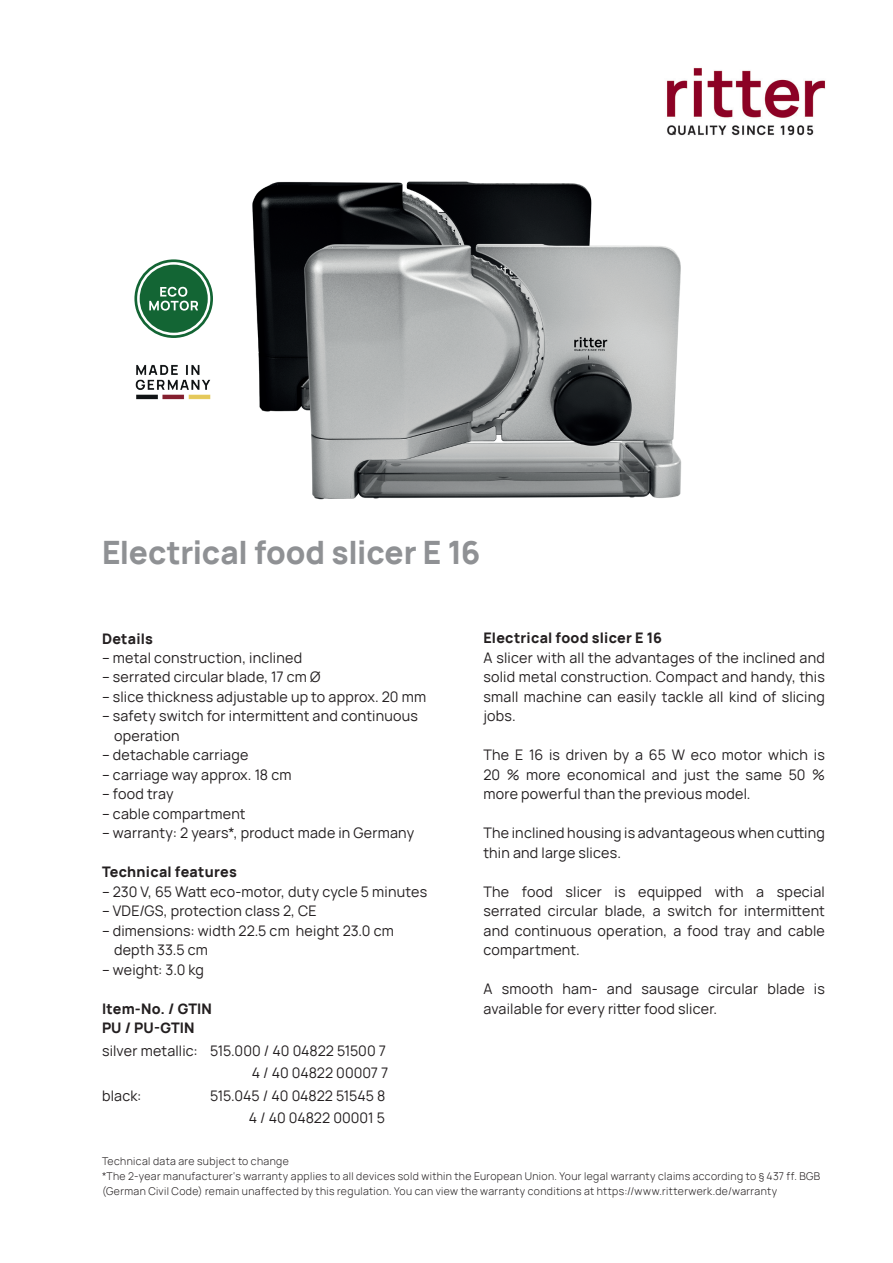
<style>
.page{position:relative;width:893px;height:1263px;background:#fff}
.page>*{position:absolute;margin:0;border:0;box-sizing:border-box;transform-origin:0 0}
.t1{font:800 31.5px "Manrope";letter-spacing:-.005em;color:#8f9194}
.t2{font:14.25px/19.5px "Manrope";letter-spacing:.015em;color:#231f20}
.t3{font:800 14.25px/19.5px "Manrope";letter-spacing:.015em;color:#231f20}
.t4{font:14.25px/22.5px "Manrope";letter-spacing:-.01em;color:#231f20;text-align:right}
.t5{font:14.25px "Manrope";letter-spacing:-.005em;color:#231f20}
.t6{font:300 10.5px/15px "Manrope";letter-spacing:.035em;color:#231f20}
</style>
<div class="page">
<img style="left:667px;top:67px;width:158px;height:69px">
<img style="left:252px;top:181px;width:430px;height:319px">
<svg style="left:134px;top:259px;width:79px;height:79px"></svg>
<img style="left:135px;top:364px;width:76px;height:36px">
<h1 class="t1" style="left:102px;top:526px;width:380px">Electrical food slicer E 16</h1>
<p class="t3" style="left:102px;top:627px;width:52px">Details</p>
<p class="t2" style="left:102px;top:647px;width:202px">– metal construction, inclined</p>
<p class="t2" style="left:102px;top:667px;width:220px">– serrated circular blade, 17 cm Ø</p>
<p class="t2" style="left:102px;top:686px;width:326px">– slice thickness adjustable up to approx. 20 mm</p>
<p class="t2" style="left:114px;top:706px;width:305px;text-indent:-12px">– safety switch for intermittent and continuous operation</p>
<p class="t2" style="left:102px;top:745px;width:148px">– detachable carriage</p>
<p class="t2" style="left:102px;top:764px;width:191px">– carriage way approx. 18 cm</p>
<p class="t2" style="left:102px;top:784px;width:73px">– food tray</p>
<p class="t2" style="left:102px;top:803px;width:145px">– cable compartment</p>
<p class="t2" style="left:102px;top:823px;width:314px">– warranty: 2 years*, product made in Germany</p>
<p class="t3" style="left:102px;top:861px;width:136px">Technical features</p>
<p class="t2" style="left:102px;top:881px;width:327px">– 230 V, 65 Watt eco-motor, duty cycle 5 minutes</p>
<p class="t2" style="left:102px;top:901px;width:216px">– VDE/GS, protection class 2, CE</p>
<p class="t2" style="left:114px;top:920px;width:281px;text-indent:-12px">– dimensions: width 22.5 cm height 23.0 cm depth 33.5 cm</p>
<p class="t2" style="left:102px;top:959px;width:103px">– weight: 3.0 kg</p>
<p class="t3" style="left:102px;top:998px;width:111px">Item-No. / GTIN<br>PU / PU-GTIN</p>
<p class="t2" style="left:102px;top:1040px;width:285px">silver metallic: 515.000 / 40 04822 51500 7</p>
<p class="t5" style="left:252px;top:1062px;width:138px">4 / 40 04822 00007 7</p>
<p class="t2" style="left:102px;top:1085px;width:41px">black:</p>
<p class="t4" style="left:210px;top:1084px;width:177px">515.045 / 40 04822 51545 8<br>4 / 40 04822 00001 5</p>
<p class="t3" style="left:483px;top:627px;width:180px">Electrical food slicer E 16</p>
<p class="t2" style="left:483px;top:647px;width:343px;text-align:justify">A slicer with all the advantages of the inclined and solid metal construction. Compact and handy, this small machine can easily tackle all kind of slicing jobs.</p>
<p class="t2" style="left:483px;top:745px;width:343px;text-align:justify">The E 16 is driven by a 65 W eco motor which is 20 % more economical and just the same 50 % more powerful than the previous model.</p>
<p class="t2" style="left:483px;top:823px;width:343px">The inclined housing is advantageous when cutting thin and large slices.</p>
<p class="t2" style="left:483px;top:881px;width:343px;text-align:justify">The food slicer is equipped with a special serrated circular blade, a switch for intermittent and continuous operation, a food tray and cable compartment.</p>
<p class="t2" style="left:483px;top:979px;width:343px">A smooth ham- and sausage circular blade is available for every ritter food slicer.</p>
<p class="t6" style="left:102px;top:1153px;width:719px">Technical data are subject to change<br>*The 2-year manufacturer‘s warranty applies to all devices sold within the European Union. Your legal warranty claims according to § 437 ff. BGB (German Civil Code) remain unaffected by this regulation. You can view the warranty conditions at https://www.ritterwerk.de/warranty</p>
</div>
